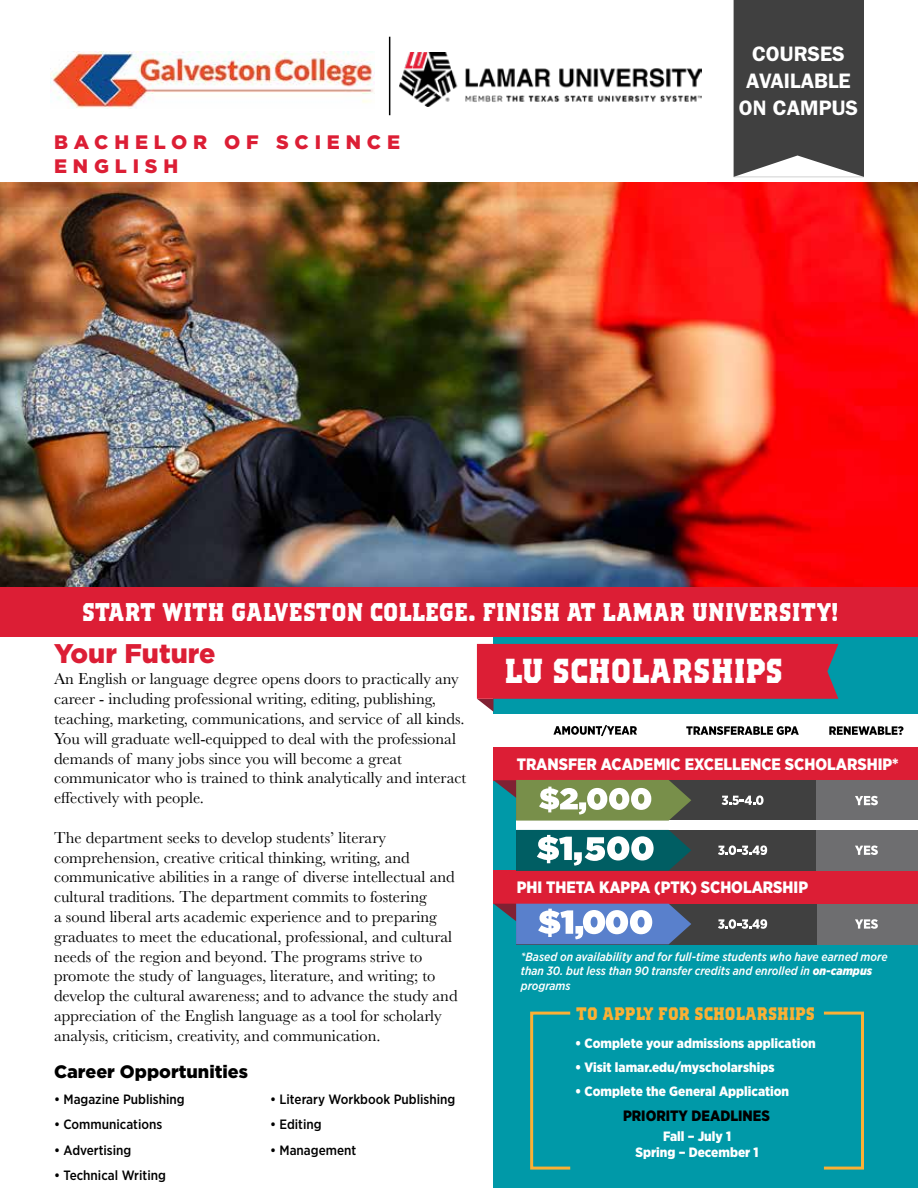
<style>
.page{position:relative;width:918px;height:1188px;background:#fff}
.page>*{position:absolute;margin:0;border:0;box-sizing:border-box;transform-origin:0 0}
.t1{font:700 34.5px "Lamar";color:#fff}
.t2{font:900 27px "Gotham";color:#dc1e35}
.t3{font:700 25.5px "Lamar";color:#fff}
.t4{font:600 21px/27px "ITC Franklin Gothic Std";color:#fff;text-align:center}
.t5{font:900 19.5px/23.4px "Gotham";letter-spacing:.3em;color:#dc1e35}
.t6{font:700 18px "Lamar";color:#fbb034}
.t7{font:900 18px "Gotham";color:#000}
.t8{font:16.5px/19.8px "Baskerville";color:#000}
.t9{font:900 16.5px "Gotham Narrow";color:#fff}
.t10{font:900 15px "Gotham Narrow";color:#000}
.t11{font:900 13.5px/16.2px "Gotham Narrow";color:#fff;text-align:center}
.t12{font:500 13.5px "Gotham Narrow";color:#000}
.t13{font:italic 500 12px/14.4px "Gotham Narrow";color:#fff}
.s1{font-weight:900}
</style>
<div class="page">
<div style="left:494px;top:597px;width:424px;height:591px;background:#0099a8"></div>
<img style="left:0;top:183px;width:918px;height:404px">
<div style="left:0;top:587px;width:918px;height:49px;background:#dc1e35"></div>
<svg style="left:477px;top:644px;width:361px;height:68px"></svg>
<div style="left:816px;top:904px;width:102px;height:40px;background:#6e6e70"></div>
<div style="left:494px;top:714px;width:424px;height:33px;background:#fff"></div>
<div style="left:494px;top:747px;width:424px;height:33px;background:#dc1e35"></div>
<div style="left:516px;top:780px;width:300px;height:41px;background:#404040"></div>
<div style="left:816px;top:780px;width:102px;height:41px;background:#6e6e70"></div>
<div style="left:516px;top:821px;width:402px;height:9px;background:#fff"></div>
<div style="left:494px;top:871px;width:424px;height:33px;background:#dc1e35"></div>
<div style="left:516px;top:830px;width:384px;height:41px;background:#404040"></div>
<div style="left:816px;top:830px;width:102px;height:41px;background:#6e6e70"></div>
<div style="left:516px;top:904px;width:300px;height:40px;background:#404040"></div>
<svg style="left:516px;top:830px;width:175px;height:41px;background:#428286"></svg>
<svg style="left:722px;top:795px;width:42px;height:10px"></svg>
<svg style="left:855px;top:796px;width:23px;height:9px"></svg>
<svg style="left:718px;top:845px;width:49px;height:10px"></svg>
<svg style="left:718px;top:919px;width:49px;height:10px"></svg>
<svg style="left:855px;top:919px;width:23px;height:10px"></svg>
<svg style="left:855px;top:846px;width:23px;height:9px"></svg>
<svg style="left:494px;top:904px;width:197px;height:40px;background:#7699c8"></svg>
<svg style="left:494px;top:780px;width:197px;height:41px;background:#869f76"></svg>
<svg style="left:553px;top:725px;width:84px;height:11px"></svg>
<svg style="left:686px;top:726px;width:113px;height:9px"></svg>
<svg style="left:829px;top:726px;width:74px;height:9px"></svg>
<div style="left:530px;top:1012px;width:42px;height:158px;border:3px solid #fbb034"></div>
<div style="left:822px;top:1012px;width:42px;height:158px;border:3px solid #fbb034"></div>
<div style="left:734px;top:0;width:130px;height:177px;background:#404040"></div>
<hr style="left:389px;top:37px;width:1px;height:78px;background:#000">
<img style="left:399px;top:52px;width:303px;height:55px">
<img style="left:50px;top:51px;width:324px;height:58px">
<p class="t5" style="left:54px;top:131px;width:348px">BACHELOR OF SCIENCE<br>ENGLISH</p>
<p class="t4" style="left:739px;top:41px;width:121px">COURSES<br>AVAILABLE<br>ON CAMPUS</p>
<h3 class="t3" style="left:82px;top:596px;width:758px">START WITH GALVESTON COLLEGE. FINISH AT LAMAR UNIVERSITY!</h3>
<h2 class="t2" style="left:54px;top:634px;width:163px">Your Future</h2>
<p class="t8" style="left:54px;top:669px;width:414px">An English or language degree opens doors to practically any career - including professional writing, editing, publishing, teaching, marketing, communications, and service of all kinds.<br>You will graduate well-equipped to deal with the professional demands of many jobs since you will become a great communicator who is trained to think analytically and interact effectively with people.</p>
<p class="t8" style="left:54px;top:828px;width:405px">The department seeks to develop students’ literary comprehension, creative critical thinking, writing, and communicative abilities in a range of diverse intellectual and cultural traditions. The department commits to fostering<br>a sound liberal arts academic experience and to preparing graduates to meet the educational, professional, and cultural needs of the region and beyond. The programs strive to promote the study of languages, literature, and writing; to develop the cultural awareness; and to advance the study and appreciation of the English language as a tool for scholarly analysis, criticism, creativity, and communication.</p>
<p class="t7" style="left:54px;top:1060px;width:196px">Career Opportunities</p>
<p class="t12" style="left:54px;top:1091px;width:132px">• Magazine Publishing</p>
<p class="t12" style="left:270px;top:1091px;width:187px">• Literary Workbook Publishing</p>
<p class="t12" style="left:54px;top:1116px;width:110px">• Communications</p>
<p class="t12" style="left:270px;top:1116px;width:53px">• Editing</p>
<p class="t12" style="left:54px;top:1142px;width:79px">• Advertising</p>
<p class="t12" style="left:270px;top:1142px;width:88px">• Management</p>
<p class="t12" style="left:54px;top:1167px;width:113px">• Technical Writing</p>
<h1 class="t1" style="left:504px;top:650px;width:280px">LU SCHOLARSHIPS</h1>
<p class="t9" style="left:517px;top:754px;width:383px">TRANSFER ACADEMIC EXCELLENCE SCHOLARSHIP*</p>
<p class="t9" style="left:517px;top:877px;width:293px">PHI THETA KAPPA (PTK) SCHOLARSHIP</p>
<p class="t13" style="left:521px;top:949px;width:368px">*Based on availability and for full-time students who have earned more than 30. but less than 90 transfer credits and enrolled in <span class="s1">on-campus </span>programs</p>
<p class="t6" style="left:576px;top:1002px;width:241px">TO APPLY FOR SCHOLARSHIPS</p>
<p class="t11" style="left:575px;top:1035px;width:242px">• Complete your admissions application</p>
<p class="t11" style="left:575px;top:1059px;width:201px">• Visit lamar.edu/myscholarships</p>
<p class="t11" style="left:575px;top:1083px;width:216px">• Complete the General Application</p>
<p class="t10" style="left:623px;top:1106px;width:148px">PRIORITY DEADLINES</p>
<p class="t11" style="left:636px;top:1128px;width:125px">Fall – July 1<br>Spring – December 1</p>
</div>
